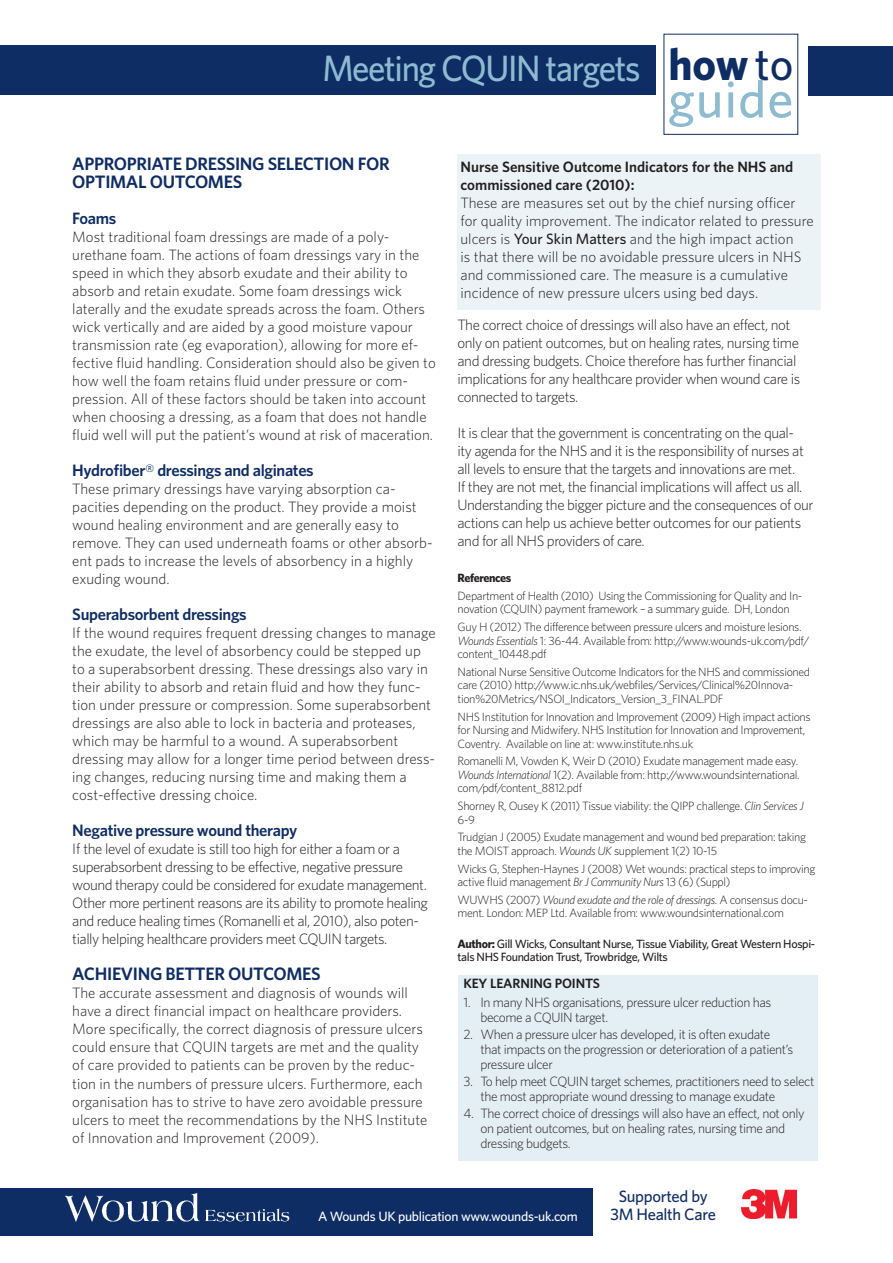
<style>
.page{position:relative;width:893px;height:1263px;background:#fff}
.page>*{position:absolute;margin:0;border:0;box-sizing:border-box;transform-origin:0 0}
.t1{font:500 52.5px "Whitney";letter-spacing:.02em;color:#8ebbd0}
.t2{font:700 45px "Whitney";color:#0f2d65}
.t3{font:500 36.6px "Whitney";letter-spacing:-.04em;color:#8ebbd0;scale:.95 1}
.HOW_TO_CROSSHEAD{font:600 18px/18px "Whitney";letter-spacing:-.02em;color:#0f2d65}
.HOW_TO_SUBHEAD{font:600 16.5px "Whitney";letter-spacing:-.02em;color:#0f2d65}
.HOW_TO_SUBHEAD-2{font:500 16.5px "Whitney";letter-spacing:-.02em;color:#0f2d65}
.how_to_BODY{font:300 15px/18px "Whitney";color:#231f20}
.how_to_BODY-2{font:300 15px/18px "Whitney";letter-spacing:-.03em;color:#231f20}
.how_to_BODY-3{font:600 15px/18px "Whitney";color:#231f20}
.HOW_TO_TABLE_TEXT{font:300 13.5px/15px "Whitney";letter-spacing:-.03em;color:#231f20}
.HOW_TO_SUBHEAD-3{font:500 13.5px "Whitney";letter-spacing:-.02em;color:#fff}
.HOW_TO_TABLE_TEXT-2{font:600 13.5px "Whitney";letter-spacing:-.01em;color:#231f20}
.how_to_REFERENCES{font:300 12px/13.5px "Whitney";letter-spacing:-.03em;color:#231f20}
.how_to_REFERENCES-2{font:500 12px/13.5px "Whitney";letter-spacing:-.03em;color:#231f20}
.how_to_REFERENCES-3{font:700 12px "Whitney";letter-spacing:-.03em;color:#231f20}
.s1{font-weight:500}
.s2{font-weight:400}
.s3{font-style:italic}
.s4{font-weight:700}
</style>
<div class="page">
<div style="left:0;top:1188px;width:592px;height:47px;background:#0f2d65"></div>
<div style="left:809px;top:46px;width:84px;height:50px;background:#0f2d65"></div>
<div style="left:0;top:45px;width:655px;height:50px;background:#0f2d65"></div>
<div style="left:458px;top:975px;width:360px;height:185px;background:#e4eff5"></div>
<img style="left:65px;top:1193px;width:225px;height:29px">
<div style="left:457px;top:154px;width:364px;height:156px;background:#ebf3f7"></div>
<img style="left:741px;top:1189px;width:55px;height:29px">
<p class="t3" style="left:322px;top:46px;width:336px">Meeting CQUIN targets</p>
<p class="t2" style="left:668px;top:37px;width:127px">how<span class="s1">to</span></p>
<p class="t1" style="left:668px;top:67px;width:127px">guide</p>
<p class="HOW_TO_CROSSHEAD" style="left:72px;top:155px;width:319px">APPROPRIATE DRESSING SELECTION FOR<br>OPTIMAL OUTCOMES</p>
<p class="HOW_TO_SUBHEAD" style="left:72px;top:209px;width:46px">Foams</p>
<p class="how_to_BODY" style="left:72px;top:228px;width:365px">Most traditional foam dressings are made of a poly&shy;urethane foam. The actions of foam dressings vary in the speed in which they absorb exudate and their ability to absorb and retain exudate. Some foam dressings wick laterally and the exudate spreads across the foam. Others wick vertically and are aided by a good moisture vapour transmission rate (eg evaporation), allowing for more ef&shy;fective fluid handling. Consideration should also be given to how well the foam retains fluid under pressure or com&shy;pression. All of these factors should be taken into account when choosing a dressing, as a foam that does not handle fluid well will put the patient’s wound at risk of maceration.</p>
<p class="HOW_TO_SUBHEAD" style="left:72px;top:461px;width:243px">Hydrofiber<span class="s2">®</span> dressings and alginates</p>
<p class="how_to_BODY" style="left:72px;top:480px;width:362px">These primary dressings have varying absorption ca&shy;pacities depending on the product. They provide a moist wound healing environment and are generally easy to remove. They can used underneath foams or other absorb&shy;ent pads to increase the levels of absorbency in a highly exuding wound.</p>
<p class="HOW_TO_SUBHEAD" style="left:72px;top:605px;width:176px">Superabsorbent dressings</p>
<p class="how_to_BODY" style="left:72px;top:624px;width:365px">If the wound requires frequent dressing changes to manage the exudate, the level of absorbency could be stepped up to a superabsorbent dressing. These dressings also vary in their ability to absorb and retain fluid and how they func&shy;tion under pressure or compression. Some superabsorbent dressings are also able to lock in bacteria and proteases, which may be harmful to a wound. A superabsorbent dressing may allow for a longer time period between dress&shy;ing changes, reducing nursing time and making them a cost-effective dressing choice.</p>
<p class="HOW_TO_SUBHEAD" style="left:72px;top:821px;width:226px">Negative pressure wound therapy</p>
<p class="how_to_BODY-2" style="left:72px;top:840px;width:357px">If the level of exudate is still too high for either a foam or a superabsorbent dressing to be effective, negative pressure wound therapy could be considered for exudate management.<br>Other more pertinent reasons are its ability to promote healing and reduce healing times (Romanelli et al, 2010), also poten&shy;tially helping healthcare providers meet CQUIN targets.</p>
<p class="HOW_TO_CROSSHEAD" style="left:72px;top:965px;width:250px">ACHIEVING BETTER OUTCOMES</p>
<p class="how_to_BODY" style="left:72px;top:984px;width:357px">The accurate assessment and diagnosis of wounds will have a direct financial impact on healthcare providers.<br>More specifically, the correct diagnosis of pressure ulcers could ensure that CQUIN targets are met and the quality of care provided to patients can be proven by the reduc&shy;tion in the numbers of pressure ulcers. Furthermore, each organisation has to strive to have zero avoidable pressure ulcers to meet the recommendations by the NHS Institute of Innovation and Improvement (2009).</p>
<p class="how_to_BODY-3" style="left:460px;top:158px;width:334px">Nurse Sensitive Outcome Indicators for the NHS and commissioned care (2010):</p>
<p class="how_to_BODY" style="left:460px;top:194px;width:355px">These are measures set out by the chief nursing officer for quality improvement. The indicator related to pressure ulcers is <span class="s1">Your Skin Matters</span> and the high impact action<br>is that there will be no avoidable pressure ulcers in NHS and commissioned care. The measure is a cumulative incidence of new pressure ulcers using bed days.</p>
<p class="how_to_BODY-2" style="left:458px;top:316px;width:344px">The correct choice of dressings will also have an effect, not only on patient outcomes, but on healing rates, nursing time and dressing budgets. Choice therefore has further financial implications for any healthcare provider when wound care is connected to targets.</p>
<p class="how_to_BODY-2" style="left:458px;top:424px;width:357px">It is clear that the government is concentrating on the qual-<br>ity agenda for the NHS and it is the responsibility of nurses at all levels to ensure that the targets and innovations are met.<br>If they are not met, the financial implications will affect us all.<br>Understanding the bigger picture and the consequences of our actions can help us achieve better outcomes for our patients and for all NHS providers of care.</p>
<p class="how_to_REFERENCES-3" style="left:458px;top:571px;width:55px">References</p>
<p class="how_to_REFERENCES" style="left:458px;top:589px;width:346px">Department of Health (2010) Using the Commissioning for Quality and In&shy;novation (CQUIN) payment framework – a summary guide. DH, London</p>
<p class="how_to_REFERENCES" style="left:458px;top:620px;width:353px">Guy H (2012) The difference between pressure ulcers and moisture lesions.<br><span class="s3">Wounds Essentials</span> 1: 36-44. Available from: http://www.wounds-uk.com/pdf/ content_10448.pdf</p>
<p class="how_to_REFERENCES" style="left:458px;top:665px;width:354px">National Nurse Sensitive Outcome Indicators for the NHS and commissioned care (2010) http://www.ic.nhs.uk/webfiles/Services/Clinical%20Innova&shy;tion%20Metrics/NSOI_Indicators_Version_3_FINAL.PDF</p>
<p class="how_to_REFERENCES" style="left:458px;top:709px;width:355px">NHS Institution for Innovation and Improvement (2009) High impact actions for Nursing and Midwifery. NHS Institution for Innovation and Improvement,<br>Coventry. Available on line at: www.institute.nhs.uk</p>
<p class="how_to_REFERENCES" style="left:458px;top:754px;width:344px;text-align:justify">Romanelli M, Vowden K, Weir D (2010) Exudate management made easy.<br><span class="s3">Wounds International</span> 1(2). Available from: http://www.woundsinternational. com/pdf/content_8812.pdf</p>
<p class="how_to_REFERENCES" style="left:458px;top:799px;width:348px">Shorney R, Ousey K (2011) Tissue viability: the QIPP challenge. <span class="s3">Clin Services J<br></span>6-9</p>
<p class="how_to_REFERENCES" style="left:458px;top:830px;width:350px">Trudgian J (2005) Exudate management and wound bed preparation: taking the MOIST approach. <span class="s3">Wounds UK</span> supplement 1(2) 10-15</p>
<p class="how_to_REFERENCES" style="left:458px;top:861px;width:359px">Wicks G, Stephen-Haynes J (2008) Wet wounds: practical steps to improving active fluid management <span class="s3">Br J Community Nurs</span> 13 (6) (Suppl)</p>
<p class="how_to_REFERENCES" style="left:458px;top:893px;width:352px">WUWHS (2007) <span class="s3">Wound exudate and the role of dressings.</span> A consensus docu&shy;ment. London: MEP Ltd. Available from: www.woundsinternational.com</p>
<p class="how_to_REFERENCES-2" style="left:458px;top:937px;width:359px"><span class="s4">Author:</span> Gill Wicks, Consultant Nurse, Tissue Viability, Great Western Hospi&shy;tals NHS Foundation Trust, Trowbridge, Wilts</p>
<p class="HOW_TO_TABLE_TEXT-2" style="left:463px;top:975px;width:138px">KEY LEARNING POINTS</p>
<p class="HOW_TO_TABLE_TEXT" style="left:480px;top:994px;width:292px;text-indent:-17px">1. In many NHS organisations, pressure ulcer reduction has become a CQUIN target.</p>
<p class="HOW_TO_TABLE_TEXT" style="left:480px;top:1026px;width:315px;text-indent:-17px">2. When a pressure ulcer has developed, it is often exudate that impacts on the progression or deterioration of a patient’s pressure ulcer</p>
<p class="HOW_TO_TABLE_TEXT" style="left:480px;top:1074px;width:336px;text-indent:-17px">3. To help meet CQUIN target schemes, practitioners need to select the most appropriate wound dressing to manage exudate</p>
<p class="HOW_TO_TABLE_TEXT" style="left:480px;top:1106px;width:326px;text-indent:-17px">4. The correct choice of dressings will also have an effect, not only on patient outcomes, but on healing rates, nursing time and dressing budgets.</p>
<p class="HOW_TO_SUBHEAD-3" style="left:318px;top:1208px;width:261px">A Wounds UK publication www.wounds-uk.com</p>
<p class="HOW_TO_SUBHEAD-2" style="left:619px;top:1186px;width:90px">Supported by</p>
<p class="HOW_TO_SUBHEAD-2" style="left:611px;top:1204px;width:107px">3M Health Care</p>
</div>
